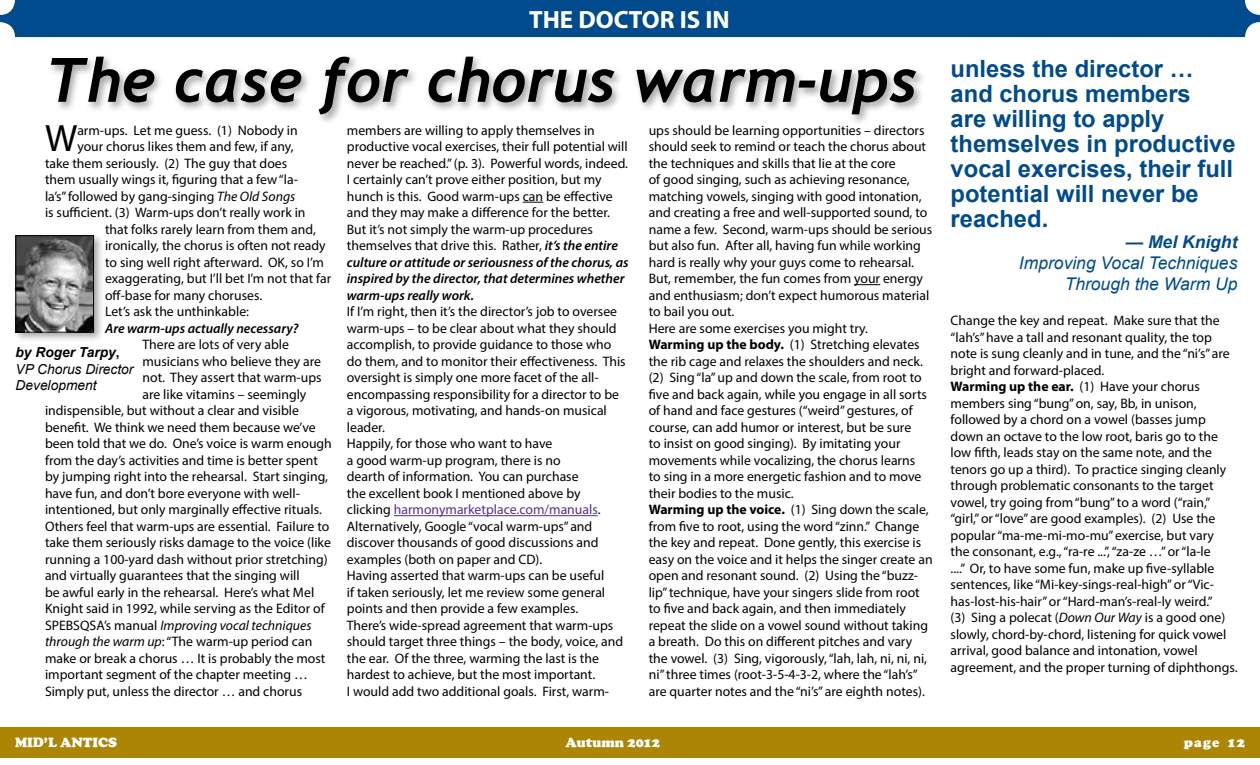
<style>
.page{position:relative;width:1260px;height:765px;background:#fff}
.page>*{position:absolute;margin:0;border:0;box-sizing:border-box;transform-origin:0 0}
.t1{font:italic 700 61.25px "Trebuchet";color:#000}
.t2{font:38.25px "Myriad Pro";color:#000}
.t3{font:700 25px "Myriad Pro";color:#fff}
.t4{font:700 23.75px/25px "Arial";color:#004b8d}
.t5{font:italic 17.5px/21.2px "Arial";color:#004b8d;text-align:right}
.t6{font:italic 700 17.5px "Arial";color:#004b8d}
.t7{font:13.75px/16.5px "Myriad Pro";color:#000}
.t8{font:italic 13.75px "Myriad Pro";color:#000}
.t9{font:italic 13.75px/16.5px "Arial";color:#000}
.t10{font:italic 600 13.75px "Myriad Pro";color:#000}
.t11{font:900 13.75px "Cooper";color:#fff}
.s1{font-weight:600;font-style:italic}
.s2{color:#572e91}
.s3{font-weight:700}
.s4{font-style:italic}
.s5{font-style:normal}
.s6{font-weight:700;font-style:normal}
</style>
<div class="page">
<div style="left:0;top:727px;width:1260px;height:31px;background:#ad8505"></div>
<svg style="left:523px;top:202px;width:20px;height:1px"></svg>
<hr style="left:394px;top:515px;width:204px;height:1px;background:#572e91">
<svg style="left:854px;top:284px;width:26px;height:1px"></svg>
<div style="left:0;top:0;width:1260px;height:37px;background:#004b8d;border-radius:15px"></div>
<div style="left:48px;top:54px;width:879px;height:71px;background:#000;opacity:.35"></div>
<div style="left:13px;top:232px;width:91px;height:110px;background:#000;opacity:.35"></div>
<img style="left:17px;top:237px;width:75px;height:93px">
<div style="left:15px;top:235px;width:79px;height:97px;border:1px solid #000"></div>
<h3 class="t3" style="left:529px;top:3px;width:202px">THE DOCTOR IS IN</h3>
<h1 class="t1" style="left:45px;top:43px;width:874px">The case for chorus warm-ups</h1>
<h3 class="t4" style="left:951px;top:57px;width:287px">unless the director … and chorus members<br>are willing to apply themselves in productive vocal exercises, their full potential will never be reached.</h3>
<p class="t6" style="left:1126px;top:230px;width:113px">— Mel Knight</p>
<p class="t5" style="left:1019px;top:253px;width:220px">Improving Vocal Techniques<br>Through the Warm Up</p>
<h2 class="t2" style="left:45px;top:115px;width:34px">W</h2>
<p class="t7" style="left:77px;top:122px;width:222px">arm-ups. Let me guess. (1) Nobody in</p>
<p class="t7" style="left:347px;top:122px;width:283px">members are willing to apply themselves in productive vocal exercises, their full potential will never be reached.” (p. 3). Powerful words, indeed.<br>I certainly can’t prove either position, but my hunch is this. Good warm-ups can be effective and they may make a difference for the better.<br>But it’s not simply the warm-up procedures themselves that drive this. Rather, <span class="s1">it’s the entire culture or attitude or seriousness of the chorus, as inspired by the director, that determines whether warm-ups really work.</span></p>
<p class="t7" style="left:347px;top:303px;width:280px">If I’m right, then it’s the director’s job to oversee warm-ups – to be clear about what they should accomplish, to provide guidance to those who do them, and to monitor their effectiveness. This oversight is simply one more facet of the all&shy;encompassing responsibility for a director to be a vigorous, motivating, and hands-on musical leader.<br>Happily, for those who want to have<br>a good warm-up program, there is no<br>dearth of information. You can purchase<br>the excellent book I mentioned above by clicking <span class="s2">harmonymarketplace.com/manuals</span>.<br>Alternatively, Google “vocal warm-ups” and discover thousands of good discussions and examples (both on paper and CD).<br>Having asserted that warm-ups can be useful<br>if taken seriously, let me review some general points and then provide a few examples.<br>There’s wide-spread agreement that warm-ups should target three things – the body, voice, and the ear. Of the three, warming the last is the hardest to achieve, but the most important.<br>I would add two additional goals. First, warm-</p>
<p class="t7" style="left:649px;top:122px;width:285px">ups should be learning opportunities – directors should seek to remind or teach the chorus about the techniques and skills that lie at the core<br>of good singing, such as achieving resonance, matching vowels, singing with good intonation, and creating a free and well-supported sound, to name a few. Second, warm-ups should be serious but also fun. After all, having fun while working hard is really why your guys come to rehearsal.<br>But, remember, the fun comes from your energy and enthusiasm; don’t expect humorous material to bail you out.<br>Here are some exercises you might try.<br><span class="s3">Warming up the body.</span> (1) Stretching elevates the rib cage and relaxes the shoulders and neck. (2) Sing “la” up and down the scale, from root to five and back again, while you engage in all sorts of hand and face gestures (“weird” gestures, of course, can add humor or interest, but be sure<br>to insist on good singing). By imitating your movements while vocalizing, the chorus learns<br>to sing in a more energetic fashion and to move their bodies to the music.<br><span class="s3">Warming up the voice.</span> (1) Sing down the scale, from five to root, using the word “zinn.” Change the key and repeat. Done gently, this exercise is easy on the voice and it helps the singer create an open and resonant sound. (2) Using the “buzz&shy;lip” technique, have your singers slide from root to five and back again, and then immediately repeat the slide on a vowel sound without taking a breath. Do this on different pitches and vary the vowel. (3) Sing, vigorously, “lah, lah, ni, ni, ni, ni” three times (root-3-5-4-3-2, where the “lah’s” are quarter notes and the “ni’s” are eighth notes).</p>
<p class="t7" style="left:77px;top:138px;width:218px">your chorus likes them and few, if any,</p>
<p class="t7" style="left:45px;top:155px;width:244px">take them seriously. (2) The guy that does</p>
<p class="t7" style="left:45px;top:171px;width:254px">them usually wings it, figuring that a few “la-</p>
<p class="t7" style="left:45px;top:188px;width:252px">la’s” followed by gang-singing <span class="s4">The Old Songs</span></p>
<p class="t7" style="left:45px;top:204px;width:262px">is sufficient. (3) Warm-ups don’t really work in</p>
<p class="t7" style="left:105px;top:221px;width:212px">that folks rarely learn from them and,</p>
<p class="t7" style="left:105px;top:237px;width:222px">ironically, the chorus is often not ready</p>
<p class="t7" style="left:105px;top:254px;width:220px">to sing well right afterward. OK, so I’m</p>
<p class="t7" style="left:105px;top:270px;width:228px">exaggerating, but I’ll bet I’m not that far</p>
<p class="t7" style="left:105px;top:287px;width:159px">off-base for many choruses.</p>
<p class="t7" style="left:105px;top:303px;width:145px">Let’s ask the unthinkable:</p>
<p class="t10" style="left:105px;top:319px;width:195px">Are warm-ups actually necessary?</p>
<p class="t7" style="left:143px;top:336px;width:148px">There are lots of very able</p>
<p class="t7" style="left:143px;top:353px;width:180px">musicians who believe they are</p>
<p class="t7" style="left:143px;top:369px;width:181px">not. They assert that warm-ups</p>
<p class="t7" style="left:143px;top:386px;width:165px">are like vitamins – seemingly</p>
<p class="t7" style="left:45px;top:402px;width:256px">indispensible, but without a clear and visible</p>
<p class="t7" style="left:45px;top:419px;width:272px">benefit. We think we need them because we’ve</p>
<p class="t7" style="left:45px;top:435px;width:288px">been told that we do. One’s voice is warm enough</p>
<p class="t7" style="left:45px;top:452px;width:275px">from the day’s activities and time is better spent</p>
<p class="t7" style="left:45px;top:468px;width:285px">by jumping right into the rehearsal. Start singing,</p>
<p class="t7" style="left:45px;top:485px;width:256px">have fun, and don’t bore everyone with well-</p>
<p class="t7" style="left:45px;top:501px;width:278px">intentioned, but only marginally effective rituals.</p>
<p class="t7" style="left:45px;top:518px;width:286px">Others feel that warm-ups are essential. Failure to</p>
<p class="t7" style="left:45px;top:534px;width:287px">take them seriously risks damage to the voice (like</p>
<p class="t7" style="left:45px;top:551px;width:284px">running a 100-yard dash without prior stretching)</p>
<p class="t7" style="left:45px;top:567px;width:256px">and virtually guarantees that the singing will</p>
<p class="t7" style="left:45px;top:584px;width:271px">be awful early in the rehearsal. Here’s what Mel</p>
<p class="t7" style="left:45px;top:600px;width:281px">Knight said in 1992, while serving as the Editor of</p>
<p class="t8" style="left:45px;top:617px;width:268px"><span class="s5">SPEBSQSA’s manual</span> Improving vocal techniques</p>
<p class="t7" style="left:45px;top:633px;width:269px"><span class="s4">through the warm up</span>: “The warm-up period can</p>
<p class="t7" style="left:45px;top:650px;width:282px">make or break a chorus … It is probably the most</p>
<p class="t7" style="left:45px;top:666px;width:264px">important segment of the chapter meeting …</p>
<p class="t7" style="left:45px;top:683px;width:259px">Simply put, unless the director … and chorus</p>
<p class="t7" style="left:951px;top:312px;width:288px">Change the key and repeat. Make sure that the “lah’s” have a tall and resonant quality, the top note is sung cleanly and in tune, and the “ni’s” are bright and forward-placed.<br><span class="s3">Warming up the ear.</span> (1) Have your chorus members sing “bung” on, say, Bb, in unison, followed by a chord on a vowel (basses jump down an octave to the low root, baris go to the low fifth, leads stay on the same note, and the tenors go up a third). To practice singing cleanly through problematic consonants to the target vowel, try going from “bung” to a word (“rain,” “girl,” or “love” are good examples). (2) Use the popular “ma-me-mi-mo-mu” exercise, but vary<br>the consonant, e.g., “ra-re ...”, “za-ze …” or “la-le<br>....” Or, to have some fun, make up five-syllable sentences, like “Mi-key-sings-real-high” or “Vic&shy;has-lost-his-hair” or “Hard-man’s-real-ly weird.”<br>(3) Sing a polecat (<span class="s4">Down Our Way</span> is a good one) slowly, chord-by-chord, listening for quick vowel arrival, good balance and intonation, vowel agreement, and the proper turning of diphthongs.</p>
<p class="t9" style="left:16px;top:344px;width:119px"><span class="s3">by Roger Tarpy</span><span class="s6">,<br></span>VP Chorus Director<br>Development</p>
<p class="t11" style="left:15px;top:734px;width:104px">MID’L ANTICS</p>
<p class="t11" style="left:566px;top:734px;width:96px">Autumn 2012</p>
<p class="t11" style="left:1184px;top:734px;width:63px">page 12</p>
</div>
